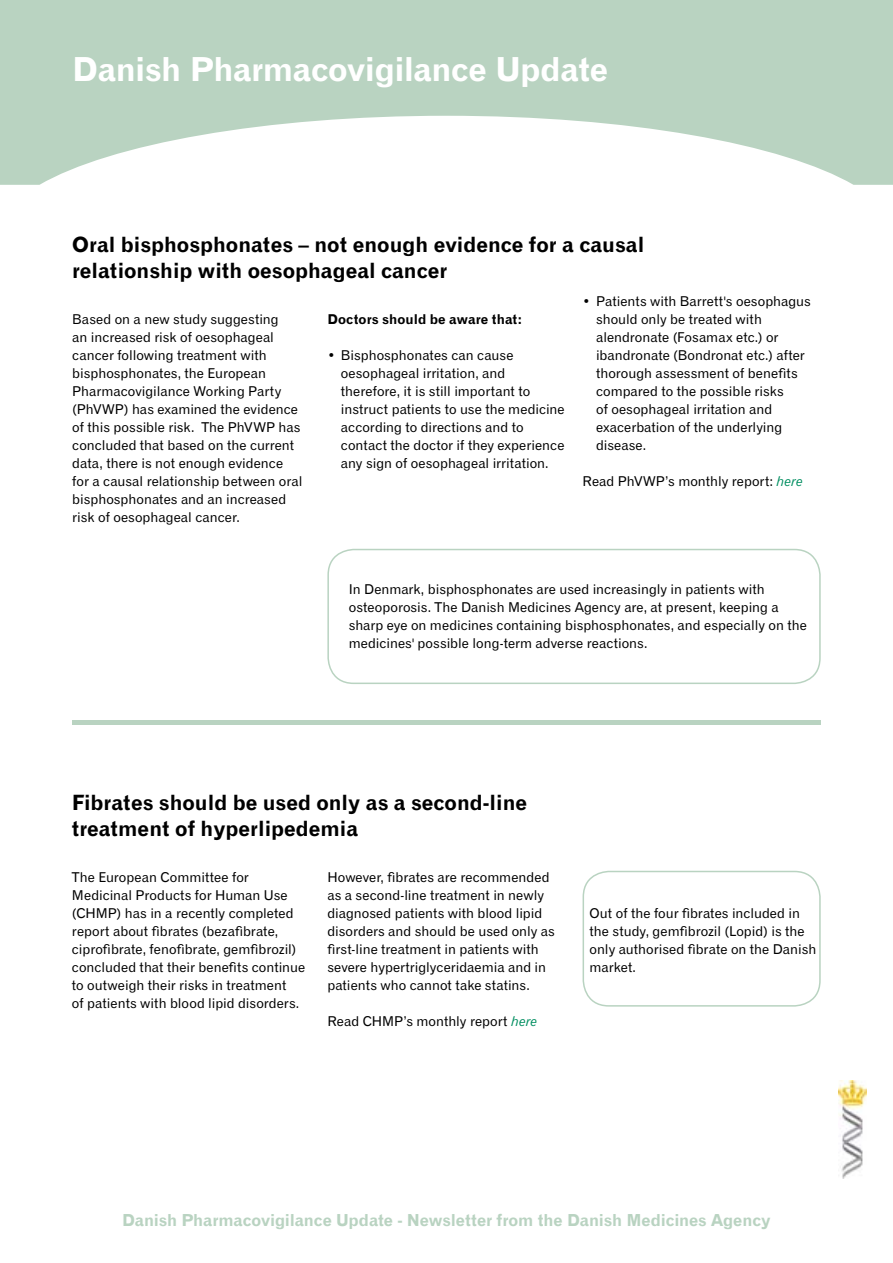
<style>
.page{position:relative;width:893px;height:1263px;background:#fff}
.page>*{position:absolute;margin:0;border:0;box-sizing:border-box;transform-origin:0 0}
.t1{font:33px "Gothic 720 BT Bold B";letter-spacing:-.015em;color:#fff}
.t2{font:21px/25.5px "Gothic 720 BT Bold B";color:#000}
.t3{font:16.5px "Gothic 720 BT Bold B";letter-spacing:-.005em;color:#b9d3c1}
.t4{font:13.5px/18px "Gothic 720 BT Roman B";letter-spacing:.005em;color:#000}
.t5{font:13.5px "Gothic 720 BT Bold B";letter-spacing:.005em;color:#000}
.s1{font-family:"Gothic 720 BT Italic B";color:#008e60}
</style>
<div class="page">
<svg style="left:0;top:0;width:893px;height:185px;fill:#b9d3c1"></svg>
<div style="left:72px;top:720px;width:749px;height:5px;background:#b9d3c1"></div>
<div style="left:327px;top:549px;width:494px;height:135px;border:2px solid #b9d3c1;border-radius:26px"></div>
<div style="left:583px;top:871px;width:238px;height:136px;border:2px solid #b9d3c1;border-radius:26px"></div>
<img style="left:839px;top:1080px;width:27px;height:99px">
<h1 class="t1" style="left:72px;top:49px;width:537px">Danish Pharmacovigilance Update</h1>
<h2 class="t2" style="left:72px;top:232px;width:573px">Oral bisphosphonates – not enough evidence for a causal relationship with oesophageal cancer</h2>
<p class="t4" style="left:72px;top:310px;width:232px">Based on a new study suggesting<br>an increased risk of oesophageal cancer following treatment with bisphosphonates, the European Pharmacovigilance Working Party (PhVWP) has examined the evidence of this possible risk. The PhVWP has concluded that based on the current data, there is not enough evidence for a causal relationship between oral bisphosphonates and an increased risk of oesophageal cancer.</p>
<p class="t5" style="left:327px;top:311px;width:196px">Doctors should be aware that:</p>
<p class="t4" style="left:596px;top:292px;width:216px;text-indent:-14px">• Patients with Barrett's oesophagus should only be treated with alendronate (Fosamax etc.) or ibandronate (Bondronat etc.) after thorough assessment of benefits compared to the possible risks<br>of oesophageal irritation and exacerbation of the underlying disease.</p>
<p class="t4" style="left:583px;top:472px;width:222px">Read PhVWP’s monthly report: <span class="s1">here</span></p>
<p class="t4" style="left:341px;top:346px;width:225px;text-indent:-14px">• Bisphosphonates can cause oesophageal irritation, and therefore, it is still important to instruct patients to use the medicine according to directions and to contact the doctor if they experience any sign of oesophageal irritation.</p>
<p class="t4" style="left:349px;top:580px;width:460px">In Denmark, bisphosphonates are used increasingly in patients with osteoporosis. The Danish Medicines Agency are, at present, keeping a sharp eye on medicines containing bisphosphonates, and especially on the medicines' possible long-term adverse reactions.</p>
<h2 class="t2" style="left:72px;top:790px;width:457px">Fibrates should be used only as a second-line treatment of hyperlipedemia</h2>
<p class="t4" style="left:72px;top:868px;width:235px">The European Committee for Medicinal Products for Human Use (CHMP) has in a recently completed report about fibrates (bezafibrate, ciprofibrate, fenofibrate, gemfibrozil) concluded that their benefits continue to outweigh their risks in treatment<br>of patients with blood lipid disorders.</p>
<p class="t4" style="left:327px;top:868px;width:229px">However, fibrates are recommended as a second-line treatment in newly diagnosed patients with blood lipid disorders and should be used only as first-line treatment in patients with severe hypertriglyceridaemia and in patients who cannot take statins.</p>
<p class="t4" style="left:327px;top:1012px;width:211px">Read CHMP’s monthly report <span class="s1">here</span></p>
<p class="t4" style="left:590px;top:904px;width:228px">Out of the four fibrates included in the study, gemfibrozil (Lopid) is the only authorised fibrate on the Danish market.</p>
<p class="t3" style="left:122px;top:1210px;width:650px">Danish Pharmacovigilance Update - Newsletter from the Danish Medicines Agency</p>
</div>
